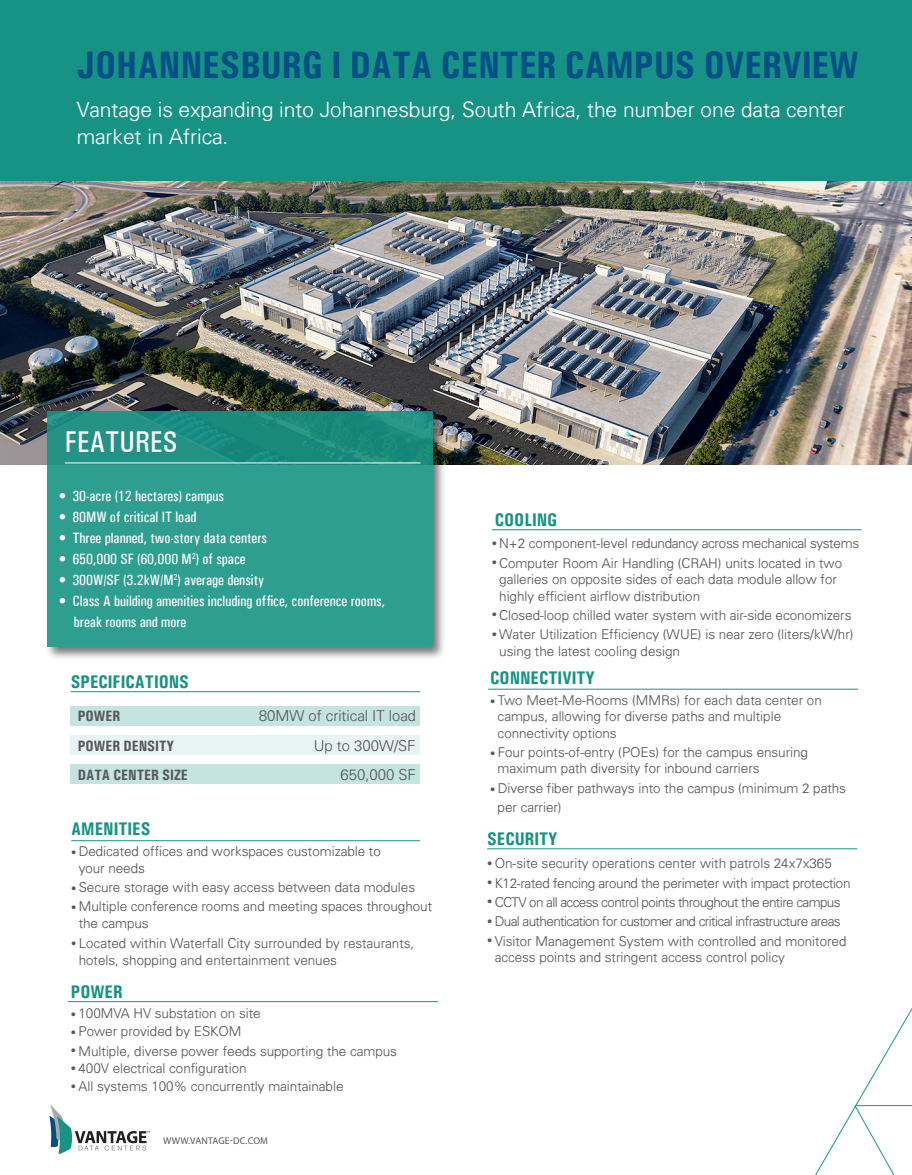
<style>
.page{position:relative;width:912px;height:1175px;background:#fff}
.page>*{position:absolute;margin:0;border:0;box-sizing:border-box;transform-origin:0 0}
.page_header{font:700 condensed 38.25px "Univers";color:#014f87}
.sub_head_white{font:500 condensed 30px "Univers";color:#fff}
.page_header-2{font:300 21px/27px "Univers";color:#fff}
.sub_head_green{font:700 condensed 18.3px "Univers";color:#179385}
.t1{font:500 condensed 15px/21px "Univers";color:#fff}
.DM_COPY{font:300 15px "Univers";color:#57585a}
.DM_COPY-2{font:700 condensed 15px "Univers";color:#57585a}
.DM_COPY-3{font:300 13.5px/16.5px "Univers";color:#57585a}
.DM_COPY-4{font:300 13.5px "Univers";letter-spacing:-.04em;color:#57585a}
.DM_COPY-5{font:300 13.5px "Univers";letter-spacing:-.02em;color:#57585a}
.body{font:9.75px "Myriad Pro";letter-spacing:.02em;color:#57585a}
.s1{font-weight:700;font-stretch:condensed;font-size:10.5px}
</style>
<div class="page">
<svg style="left:49px;top:1105px;width:101px;height:49px"></svg>
<img style="left:0;top:180px;width:911px;height:284px">
<div style="left:0;top:0;width:912px;height:180px;background:#179385"></div>
<hr style="left:488px;top:689px;width:370px;height:1px;background:#179385">
<hr style="left:492px;top:529px;width:370px;height:1px;background:#179385">
<svg style="left:679px;top:848px;width:233px;height:326px"></svg>
<hr style="left:71px;top:840px;width:349px;height:1px;background:#179385">
<hr style="left:487px;top:848px;width:370px;height:1px;background:#179385">
<hr style="left:68px;top:1001px;width:370px;height:1px;background:#179385">
<div style="left:71px;top:706px;width:349px;height:19px;background:#c5e4e0"></div>
<div style="left:71px;top:735px;width:349px;height:19px;background:#e8f4f3"></div>
<div style="left:71px;top:764px;width:349px;height:20px;background:#c5e4e0"></div>
<hr style="left:71px;top:691px;width:349px;height:1px;background:#179385">
<div style="left:45px;top:408px;width:401px;height:252px;background:#231f20;opacity:.7"></div>
<svg style="left:47px;top:411px;width:386px;height:236px;background:#2a9a8d"></svg>
<hr style="left:65px;top:462px;width:356px;height:1px;background:#fff">
<p class="page_header" style="left:77px;top:42px;width:784px">JOHANNESBURG I DATA CENTER CAMPUS OVERVIEW</p>
<p class="page_header-2" style="left:77px;top:95px;width:770px">Vantage is expanding into Johannesburg, South Africa, the number one data center market in Africa.</p>
<p class="sub_head_white" style="left:65px;top:424px;width:114px">FEATURES</p>
<p class="t1" style="left:59px;top:485px;width:167px">• 30-acre (12 hectares) campus</p>
<p class="t1" style="left:59px;top:506px;width:139px">• 80MW of critical IT load</p>
<p class="t1" style="left:59px;top:527px;width:210px">• Three planned, two-story data centers</p>
<p class="t1" style="left:59px;top:548px;width:188px">• 650,000 SF (60,000 M<sup>2</sup>) of space</p>
<p class="t1" style="left:59px;top:569px;width:207px">• 300W/SF (3.2kW/M<sup>2</sup>) average density</p>
<p class="t1" style="left:74px;top:590px;width:313px;text-indent:-15px">• Class A building amenities including office, conference rooms, break rooms and more</p>
<p class="sub_head_green" style="left:71px;top:670px;width:120px">SPECIFICATIONS</p>
<p class="DM_COPY-2" style="left:78px;top:706px;width:44px">POWER</p>
<p class="DM_COPY" style="left:259px;top:706px;width:159px">80MW of critical IT load</p>
<p class="DM_COPY-2" style="left:78px;top:736px;width:98px">POWER DENSITY</p>
<p class="DM_COPY" style="left:314px;top:736px;width:103px">Up to 300W/SF</p>
<p class="DM_COPY-2" style="left:78px;top:766px;width:112px">DATA CENTER SIZE</p>
<p class="DM_COPY" style="left:341px;top:766px;width:77px">650,000 SF</p>
<p class="sub_head_green" style="left:71px;top:818px;width:81px">AMENITIES</p>
<p class="DM_COPY-3" style="left:79px;top:842px;width:304px;text-indent:-7px"><span class="s1">•</span> Dedicated offices and workspaces customizable to your needs</p>
<p class="DM_COPY-3" style="left:71px;top:878px;width:345px"><span class="s1">•</span> Secure storage with easy access between data modules</p>
<p class="DM_COPY-3" style="left:79px;top:897px;width:355px;text-indent:-7px"><span class="s1">•</span> Multiple conference rooms and meeting spaces throughout the campus</p>
<p class="DM_COPY-3" style="left:79px;top:935px;width:337px;text-indent:-7px"><span class="s1">•</span> Located within Waterfall City surrounded by restaurants, hotels, shopping and entertainment venues</p>
<p class="sub_head_green" style="left:71px;top:980px;width:53px">POWER</p>
<p class="DM_COPY-3" style="left:71px;top:1005px;width:191px"><span class="s1">•</span> 100MVA HV substation on site</p>
<p class="DM_COPY-3" style="left:71px;top:1022px;width:172px"><span class="s1">•</span> Power provided by ESKOM</p>
<p class="DM_COPY-3" style="left:71px;top:1042px;width:328px"><span class="s1">•</span> Multiple, diverse power feeds supporting the campus</p>
<p class="DM_COPY-3" style="left:71px;top:1060px;width:177px"><span class="s1">•</span> 400V electrical configuration</p>
<p class="DM_COPY-3" style="left:71px;top:1077px;width:274px"><span class="s1">•</span> All systems 100% concurrently maintainable</p>
<p class="body" style="left:163px;top:1134px;width:106px">WWW.VANTAGE-DC.COM</p>
<p class="sub_head_green" style="left:495px;top:508px;width:64px">COOLING</p>
<p class="DM_COPY-5" style="left:492px;top:535px;width:369px"><span class="s1">•</span> N+2 component-level redundancy across mechanical systems</p>
<p class="DM_COPY-3" style="left:499px;top:554px;width:345px;text-indent:-8px"><span class="s1">•</span> Computer Room Air Handling (CRAH) units located in two galleries on opposite sides of each data module allow for highly efficient airflow distribution</p>
<p class="DM_COPY-3" style="left:492px;top:606px;width:361px"><span class="s1">•</span> Closed-loop chilled water system with air-side economizers</p>
<p class="DM_COPY-3" style="left:499px;top:626px;width:356px;text-indent:-8px"><span class="s1">•</span> Water Utilization Efficiency (WUE) is near zero (liters/kW/hr) using the latest cooling design</p>
<p class="sub_head_green" style="left:490px;top:667px;width:106px">CONNECTIVITY</p>
<p class="DM_COPY-3" style="left:498px;top:691px;width:326px;text-indent:-7px"><span class="s1">•</span> Two Meet-Me-Rooms (MMRs) for each data center on campus, allowing for diverse paths and multiple connectivity options</p>
<p class="DM_COPY-3" style="left:498px;top:743px;width:312px;text-indent:-7px"><span class="s1">•</span> Four points-of-entry (POEs) for the campus ensuring maximum path diversity for inbound carriers</p>
<p class="DM_COPY-3" style="left:490px;top:779px;width:357px"><span class="s1">•</span> Diverse fiber pathways into the campus (minimum 2 paths</p>
<p class="DM_COPY-3" style="left:498px;top:798px;width:66px">per carrier)</p>
<p class="sub_head_green" style="left:487px;top:827px;width:72px">SECURITY</p>
<p class="DM_COPY-3" style="left:487px;top:855px;width:346px"><span class="s1">•</span> On-site security operations center with patrols 24x7x365</p>
<p class="DM_COPY-5" style="left:487px;top:874px;width:365px"><span class="s1">•</span> K12-rated fencing around the perimeter with impact protection</p>
<p class="DM_COPY-4" style="left:487px;top:894px;width:355px"><span class="s1">•</span> CCTV on all access control points throughout the entire campus</p>
<p class="DM_COPY-4" style="left:487px;top:913px;width:355px"><span class="s1">•</span> Dual authentication for customer and critical infrastructure areas</p>
<p class="DM_COPY-3" style="left:495px;top:932px;width:353px;text-indent:-8px"><span class="s1">•</span> Visitor Management System with controlled and monitored access points and stringent access control policy</p>
</div>
